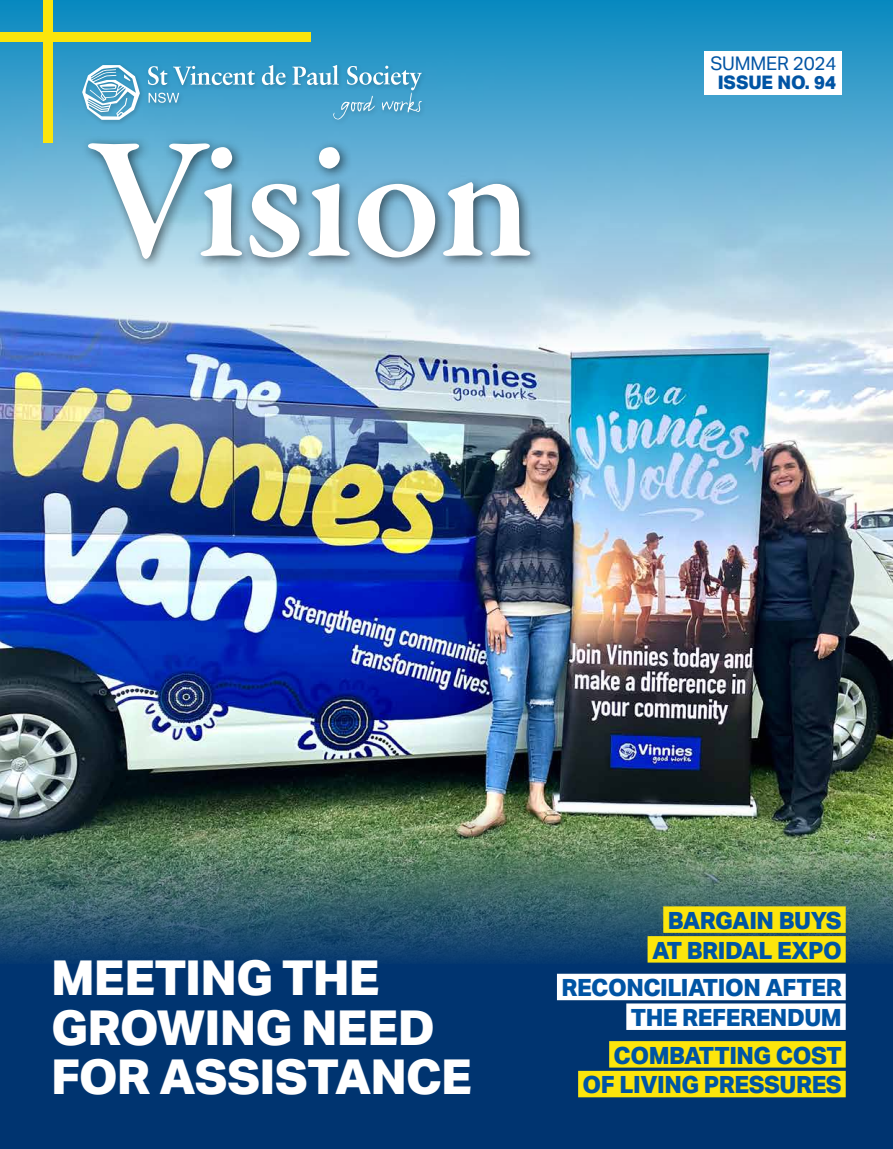
<style>
.page{position:relative;width:893px;height:1149px;background:#fff}
.page>*{position:absolute;margin:0;border:0;box-sizing:border-box;transform-origin:0 0}
.t1{font:600 175.65px "Garamond Premr Pro";letter-spacing:-.005em;color:#fff}
.t2{font:800 48px/49.5px "Aktiv Grotesk";letter-spacing:-.015em;color:#fff}
.t3{font:800 23.7px/29.7px "Aktiv Grotesk";letter-spacing:-.02em;color:#0054a4;text-align:right}
.t4{font:18.75px "Aktiv Grotesk";letter-spacing:-.01em;color:#0054a4}
.t5{font:800 18.6px "Aktiv Grotesk";letter-spacing:-.005em;color:#0054a4}
</style>
<div class="page">
<img style="left:0;top:348px;width:893px;height:462px">
<img style="left:0;top:810px;width:893px;height:153px">
<svg style="left:0;top:0;width:893px;height:348px;background:#72b6d8"></svg>
<div style="left:0;top:963px;width:893px;height:185px;background:#003470"></div>
<div style="left:704px;top:51px;width:138px;height:43px;background:#fff"></div>
<div style="left:663px;top:906px;width:183px;height:26px;background:#fce50c"></div>
<div style="left:648px;top:935px;width:198px;height:27px;background:#fce50c"></div>
<div style="left:557px;top:973px;width:289px;height:26px;background:#fff"></div>
<div style="left:626px;top:1003px;width:220px;height:26px;background:#fff"></div>
<div style="left:609px;top:1040px;width:237px;height:27px;background:#fce50c"></div>
<div style="left:578px;top:1070px;width:268px;height:26px;background:#fce50c"></div>
<div style="left:81px;top:136px;width:462px;height:135px;background:#000;opacity:.6"></div>
<div style="left:43px;top:0;width:10px;height:143px;background:#fce50c"></div>
<div style="left:0;top:32px;width:310px;height:10px;background:#fce50c"></div>
<div style="left:79px;top:62px;width:348px;height:64px;background:#000;opacity:.2"></div>
<svg style="left:82px;top:65px;width:58px;height:55px"></svg>
<svg style="left:148px;top:66px;width:19px;height:19px"></svg>
<svg style="left:173px;top:66px;width:82px;height:19px"></svg>
<svg style="left:262px;top:65px;width:24px;height:20px"></svg>
<svg style="left:292px;top:65px;width:130px;height:54px;background:#58a9cf"></svg>
<svg style="left:149px;top:93px;width:30px;height:10px"></svg>
<h1 class="t1" style="left:89px;top:93px;width:446px">Vision</h1>
<p class="t4" style="left:710px;top:52px;width:128px">SUMMER 2024</p>
<p class="t5" style="left:718px;top:71px;width:120px">ISSUE NO. 94</p>
<h2 class="t2" style="left:51px;top:953px;width:422px">MEETING THE<br>GROWING NEED<br>FOR ASSISTANCE</h2>
<p class="t3" style="left:652px;top:905px;width:191px">BARGAIN BUYS<br>AT BRIDAL EXPO</p>
<p class="t3" style="left:561px;top:972px;width:282px">RECONCILIATION AFTER<br>THE REFERENDUM</p>
<p class="t3" style="left:583px;top:1040px;width:261px">COMBATTING COST<br>OF LIVING PRESSURES</p>
</div>
